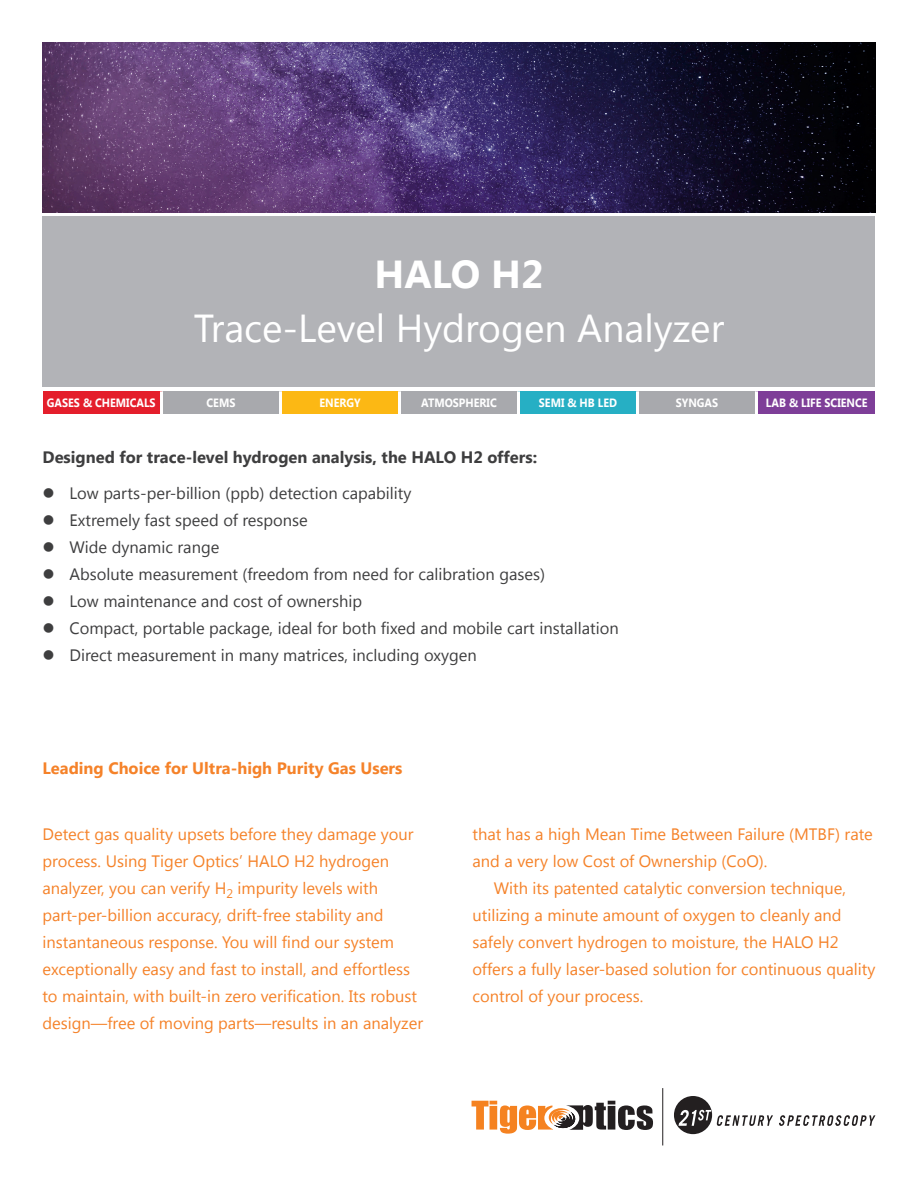
<style>
.page{position:relative;width:918px;height:1188px;background:#fff}
.page>*{position:absolute;margin:0;border:0;box-sizing:border-box;transform-origin:0 0}
.t1{font:39px "Segoe UI";color:#fff}
.t2{font:700 39px "Segoe UI";color:#fff}
.t3{font:16.5px/27px "Segoe UI";color:#f58229}
.t4{font:16.5px "Segoe UI";color:#3e3e3f}
.t5{font:700 16.5px "Segoe UI";color:#3e3e3f}
.t6{font:700 16.5px "Segoe UI";color:#f58229}
.t7{font:700 12px "Segoe UI";color:#fff;scale:.9 1}
</style>
<div class="page">
<img style="left:43px;top:43px;width:832px;height:170px">
<div style="left:43px;top:217px;width:832px;height:170px;background:#b2b3b7"></div>
<div style="left:43px;top:391px;width:119px;height:23px;background:#e41e2b"></div>
<div style="left:162px;top:391px;width:119px;height:23px;background:#a8a9ad"></div>
<div style="left:281px;top:391px;width:119px;height:23px;background:#fcb814"></div>
<div style="left:400px;top:391px;width:118px;height:23px;background:#a8a9ad"></div>
<div style="left:518px;top:391px;width:119px;height:23px;background:#26afc4"></div>
<div style="left:637px;top:391px;width:119px;height:23px;background:#a8a9ad"></div>
<div style="left:756px;top:391px;width:119px;height:23px;background:#7e3e98"></div>
<hr style="left:160px;top:391px;width:3px;height:23px;background:#fff">
<hr style="left:279px;top:391px;width:3px;height:23px;background:#fff">
<hr style="left:398px;top:391px;width:3px;height:23px;background:#fff">
<hr style="left:517px;top:391px;width:3px;height:23px;background:#fff">
<hr style="left:636px;top:391px;width:3px;height:23px;background:#fff">
<hr style="left:755px;top:391px;width:3px;height:23px;background:#fff">
<svg style="left:472px;top:1101px;width:181px;height:33px"></svg>
<div style="left:674px;top:1096px;width:38px;height:38px;background:#231f20;border-radius:50%"></div>
<svg style="left:779px;top:1115px;width:96px;height:11px"></svg>
<svg style="left:679px;top:1110px;width:94px;height:16px"></svg>
<hr style="left:662px;top:1088px;width:1px;height:57px;background:#231f20">
<p class="t2" style="left:375px;top:246px;width:170px">HALO H2</p>
<p class="t1" style="left:194px;top:301px;width:532px">Trace-Level Hydrogen Analyzer</p>
<p class="t7" style="left:47px;top:394px;width:122px">GASES &amp; CHEMICALS</p>
<p class="t7" style="left:207px;top:394px;width:34px">CEMS</p>
<p class="t7" style="left:319px;top:394px;width:47px">ENERGY</p>
<p class="t7" style="left:421px;top:394px;width:86px">ATMOSPHERIC</p>
<p class="t7" style="left:539px;top:394px;width:88px">SEMI &amp; HB LED</p>
<p class="t7" style="left:676px;top:394px;width:49px">SYNGAS</p>
<p class="t7" style="left:766px;top:394px;width:114px">LAB &amp; LIFE SCIENCE</p>
<p class="t5" style="left:43px;top:445px;width:496px">Designed for trace-level hydrogen analysis, the HALO H2 offers:</p>
<p class="t4" style="left:70px;top:481px;width:343px">Low parts-per-billion (ppb) detection capability</p>
<p class="t4" style="left:70px;top:508px;width:240px">Extremely fast speed of response</p>
<p class="t4" style="left:70px;top:535px;width:151px">Wide dynamic range</p>
<p class="t4" style="left:70px;top:562px;width:477px">Absolute measurement (freedom from need for calibration gases)</p>
<p class="t4" style="left:70px;top:589px;width:294px">Low maintenance and cost of ownership</p>
<p class="t4" style="left:70px;top:616px;width:551px">Compact, portable package, ideal for both fixed and mobile cart installation</p>
<p class="t4" style="left:70px;top:643px;width:409px">Direct measurement in many matrices, including oxygen</p>
<p class="t6" style="left:43px;top:756px;width:362px">Leading Choice for Ultra-high Purity Gas Users</p>
<p class="t3" style="left:43px;top:820px;width:382px">Detect gas quality upsets before they damage your process. Using Tiger Optics’ HALO H2 hydrogen analyzer, you can verify H<sub>2</sub> impurity levels with part-per-billion accuracy, drift-free stability and instantaneous response. You will find our system exceptionally easy and fast to install, and effortless to maintain, with built-in zero verification. Its robust design—free of moving parts—results in an analyzer</p>
<p class="t3" style="left:472px;top:820px;width:402px">that has a high Mean Time Between Failure (MTBF) rate and a very low Cost of Ownership (CoO).</p>
<p class="t3" style="left:472px;top:874px;width:404px;text-indent:21px">With its patented catalytic conversion technique, utilizing a minute amount of oxygen to cleanly and safely convert hydrogen to moisture, the HALO H2 offers a fully laser-based solution for continuous quality control of your process.</p>
</div>
